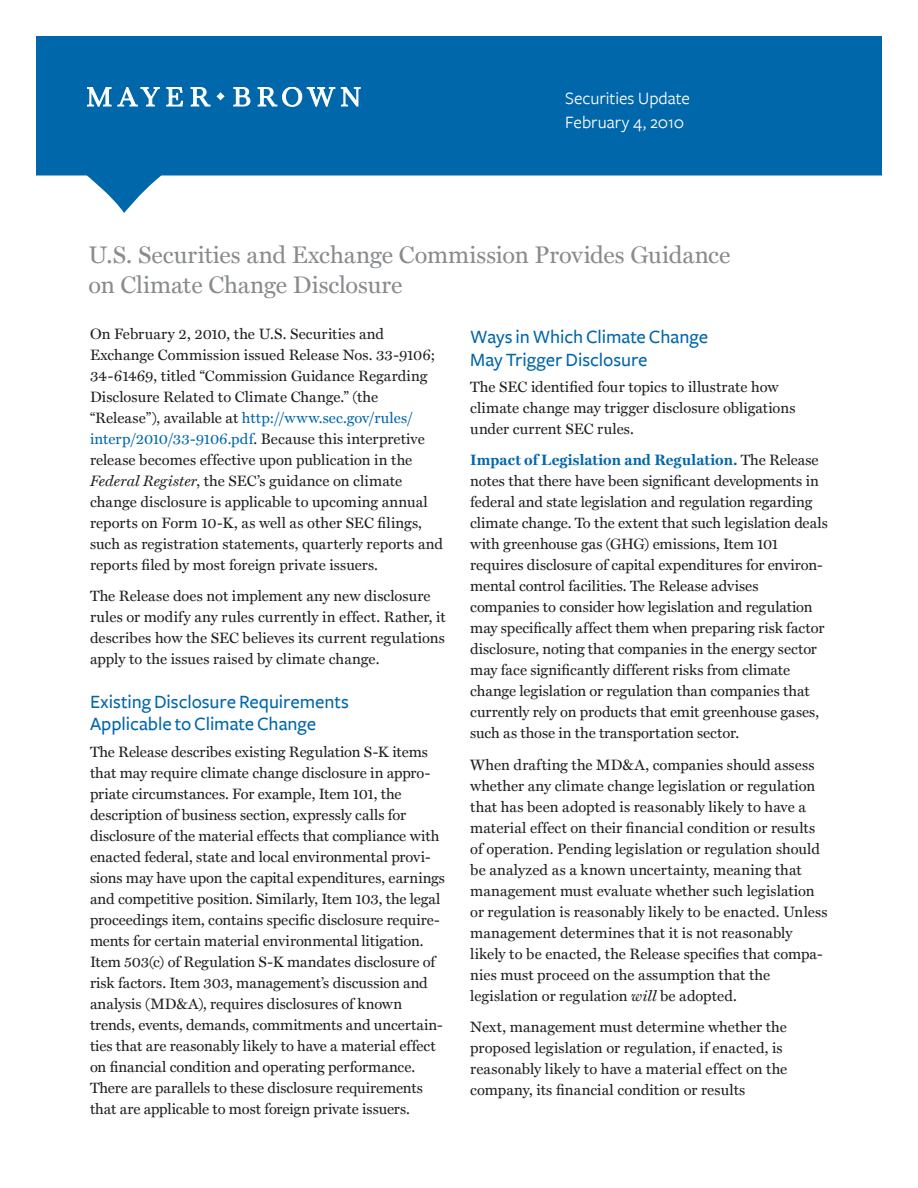
<style>
.page{position:relative;width:918px;height:1188px;background:#fff}
.page>*{position:absolute;margin:0;border:0;box-sizing:border-box;transform-origin:0 0}
.Head{font:24px/30px "Miller Text";color:#888c8f}
.Subhead_L1{font:500 19.5px/22.5px "Freight Sans";letter-spacing:-.005em;color:#0067aa}
.Document_name{font:18px "Freight Sans";color:#fff}
.Date{font:18px "Freight Sans";color:#fff}
.Body_copy{font:15px/21px "Miller Text";color:#231f20}
.s1{color:#0067aa}
.s2{font-style:italic}
.s3{font-weight:700;color:#0067aa}
</style>
<div class="page">
<svg style="left:36px;top:36px;width:846px;height:177px;fill:#0067aa"></svg>
<svg style="left:87px;top:87px;width:273px;height:19px"></svg>
<p class="Document_name" style="left:565px;top:89px;width:126px">Securities Update</p>
<p class="Date" style="left:565px;top:113px;width:120px">February 4, 2010</p>
<p class="Head" style="left:88px;top:239px;width:644px">U.S. Securities and Exchange Commission Provides Guidance on Climate Change Disclosure</p>
<p class="Body_copy" style="left:90px;top:323px;width:355px">On February 2, 2010, the U.S. Securities and Exchange Commission issued Release Nos. 33-9106; 34-61469, titled “Commission Guidance Regarding Disclosure Related to Climate Change.” (the “Release”), available at <span class="s1">http://www.sec.gov/rules/ interp/2010/33-9106.pdf</span>. Because this interpretive release becomes effective upon publication in the <span class="s2">Federal Register</span>, the SEC’s guidance on climate change disclosure is applicable to upcoming annual reports on Form 10-K, as well as other SEC filings, such as registration statements, quarterly reports and reports filed by most foreign private issuers.</p>
<p class="Body_copy" style="left:90px;top:586px;width:357px">The Release does not implement any new disclosure rules or modify any rules currently in effect. Rather, it describes how the SEC believes its current regulations apply to the issues raised by climate change.</p>
<p class="Subhead_L1" style="left:90px;top:691px;width:261px">Existing Disclosure Requirements<br>Applicable to Climate Change</p>
<p class="Body_copy" style="left:90px;top:741px;width:357px">The Release describes existing Regulation S-K items that may require climate change disclosure in appro&shy;priate circumstances. For example, Item 101, the description of business section, expressly calls for disclosure of the material effects that compliance with enacted federal, state and local environmental provi&shy;sions may have upon the capital expenditures, earnings and competitive position. Similarly, Item 103, the legal proceedings item, contains specific disclosure require&shy;ments for certain material environmental litigation.<br>Item 503(c) of Regulation S-K mandates disclosure of risk factors. Item 303, management’s discussion and analysis (MD&amp;A), requires disclosures of known trends, events, demands, commitments and uncertain&shy;ties that are reasonably likely to have a material effect on financial condition and operating performance.<br>There are parallels to these disclosure requirements that are applicable to most foreign private issuers.</p>
<p class="Subhead_L1" style="left:470px;top:326px;width:239px">Ways in Which Climate Change<br>May Trigger Disclosure</p>
<p class="Body_copy" style="left:470px;top:376px;width:327px">The SEC identified four topics to illustrate how climate change may trigger disclosure obligations under current SEC rules.</p>
<p class="Body_copy" style="left:470px;top:450px;width:359px"><span class="s3">Impact of Legislation and Regulation.</span> The Release notes that there have been significant developments in federal and state legislation and regulation regarding climate change. To the extent that such legislation deals with greenhouse gas (GHG) emissions, Item 101 requires disclosure of capital expenditures for environ&shy;mental control facilities. The Release advises companies to consider how legislation and regulation may specifically affect them when preparing risk factor disclosure, noting that companies in the energy sector may face significantly different risks from climate change legislation or regulation than companies that currently rely on products that emit greenhouse gases, such as those in the transportation sector.</p>
<p class="Body_copy" style="left:470px;top:754px;width:359px">When drafting the MD&amp;A, companies should assess whether any climate change legislation or regulation that has been adopted is reasonably likely to have a material effect on their financial condition or results of operation. Pending legislation or regulation should be analyzed as a known uncertainty, meaning that management must evaluate whether such legislation or regulation is reasonably likely to be enacted. Unless management determines that it is not reasonably likely to be enacted, the Release specifies that compa&shy;nies must proceed on the assumption that the legislation or regulation <span class="s2">will</span> be adopted.</p>
<p class="Body_copy" style="left:470px;top:1017px;width:319px">Next, management must determine whether the proposed legislation or regulation, if enacted, is reasonably likely to have a material effect on the company, its financial condition or results</p>
</div>
